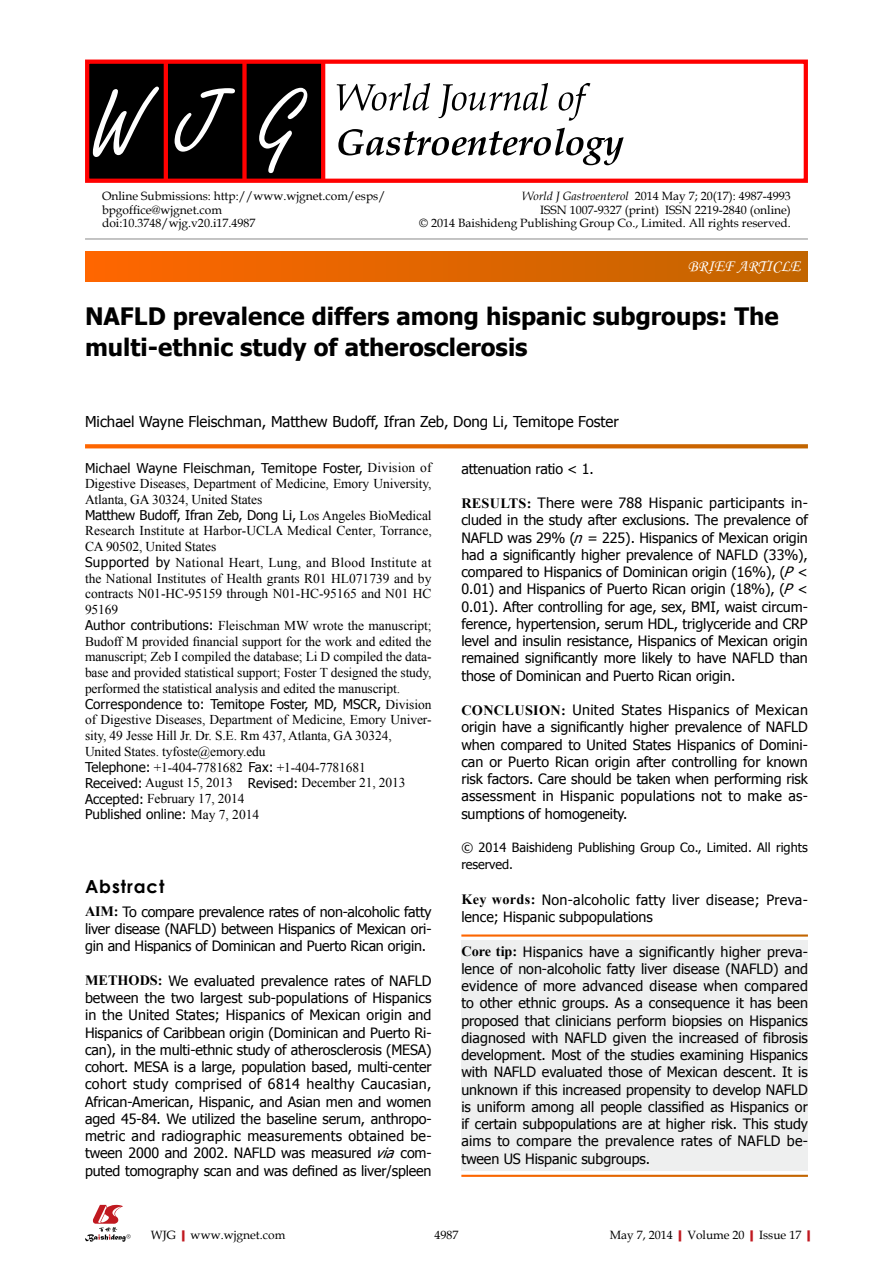
<style>
.page{position:relative;width:893px;height:1263px;background:#fff}
.page>*{position:absolute;margin:0;border:0;box-sizing:border-box;transform-origin:0 0}
.t1{font:700 24px/31.5px "Tahoma";color:#000}
.t2{font:700 18px "Century Gothic";letter-spacing:.05em;color:#000}
.t3{font:16.5px "Monotype Corsiva";color:#fff}
.t4{font:15px "Tahoma";color:#000}
.t5{font:14.25px/17.2px "Tahoma";letter-spacing:-.005em;color:#000;text-align:justify}
.t6{font:13.5px/15.8px "Times New Roman";letter-spacing:-.01em;color:#000}
.t7{font:13.5px "Tahoma";color:#000}
.t8{font:12.75px/17.2px "Tahoma";color:#000}
.t9{font:12px/13.5px "Book Antiqua";color:#000}
.s1{font-style:italic}
.s2{font-family:"Times New Roman"}
.s3{font-family:"Tahoma"}
.s4{font-family:"Times New Roman";font-weight:700}
.s5{font-weight:700;color:#c01920}
</style>
<div class="page">
<div style="left:461px;top:940px;width:347px;height:231px;background:#eeefef"></div>
<div style="left:85px;top:252px;width:723px;height:29px;background:linear-gradient(to right,#f60,#c16500)"></div>
<hr style="left:85px;top:239px;width:723px;height:1px;background:#898989">
<div style="left:87px;top:61px;width:236px;height:121px;background:#000"></div>
<hr style="left:164px;top:61px;width:4px;height:121px;background:#f00">
<div style="left:242px;top:61px;width:5px;height:121px;background:#f00"></div>
<hr style="left:321px;top:61px;width:4px;height:121px;background:#f00">
<div style="left:85px;top:60px;width:723px;height:123px;border:4px solid #f00"></div>
<svg style="left:259px;top:88px;width:48px;height:85px"></svg>
<svg style="left:175px;top:88px;width:60px;height:64px"></svg>
<svg style="left:93px;top:87px;width:66px;height:70px"></svg>
<svg style="left:337px;top:83px;width:253px;height:38px"></svg>
<svg style="left:338px;top:128px;width:286px;height:37px"></svg>
<svg style="left:85px;top:1205px;width:46px;height:37px"></svg>
<svg style="left:85px;top:444px;width:723px;height:4px;background:#e16d0d"></svg>
<p class="t9" style="left:102px;top:189px;width:285px">Online Submissions: http://www.wjgnet.com/esps/ bpgoffice@wjgnet.com<br>doi:10.3748/wjg.v20.i17.4987</p>
<p class="t9" style="left:419px;top:189px;width:373px;text-align:right"><span class="s1">World J Gastroenterol</span> 2014 May 7; 20(17): 4987-4993<br>ISSN 1007-9327 (print) ISSN 2219-2840 (online)<br>© 2014 Baishideng Publishing Group Co., Limited. All rights reserved.</p>
<p class="t3" style="left:688px;top:256px;width:114px">BRIEF ARTICLE</p>
<h1 class="t1" style="left:85px;top:298px;width:695px">NAFLD prevalence differs among hispanic subgroups: The multi-ethnic study of atherosclerosis</h1>
<p class="t4" style="left:85px;top:412px;width:535px">Michael Wayne Fleischman, Matthew Budoff, Ifran Zeb, Dong Li, Temitope Foster</p>
<p class="t7" style="left:85px;top:459px;width:348px">Michael Wayne Fleischman, Temitope Foster, <span class="s2">Division of</span></p>
<p class="t6" style="left:85px;top:476px;width:348px">Digestive Diseases, Department of Medicine, Emory University,<br>Atlanta, GA 30324, United States</p>
<p class="t7" style="left:85px;top:506px;width:348px">Matthew Budoff, Ifran Zeb, Dong Li, <span class="s2">Los Angeles BioMedical</span></p>
<p class="t6" style="left:85px;top:523px;width:348px">Research Institute at Harbor-UCLA Medical Center, Torrance, CA 90502, United States<br><span class="s3">Supported by</span> National Heart, Lung, and Blood Institute at the National Institutes of Health grants R01 HL071739 and by contracts N01-HC-95159 through N01-HC-95165 and N01 HC 95169<br><span class="s3">Author contributions:</span> Fleischman MW wrote the manuscript; Budoff M provided financial support for the work and edited the manuscript; Zeb I compiled the database; Li D compiled the data&shy;base and provided statistical support; Foster T designed the study, performed the statistical analysis and edited the manuscript.</p>
<p class="t7" style="left:85px;top:695px;width:348px">Correspondence to: Temitope Foster, MD, MSCR, <span class="s2">Division</span></p>
<p class="t6" style="left:85px;top:712px;width:348px">of Digestive Diseases, Department of Medicine, Emory Univer&shy;sity, 49 Jesse Hill Jr. Dr. S.E. Rm 437, Atlanta, GA 30324,<br>United States. tyfoste@emory.edu<br><span class="s3">Telephone:</span> +1-404-7781682 <span class="s3">Fax:</span> +1-404-7781681<br><span class="s3">Received:</span> August 15, 2013 <span class="s3">Revised:</span> December 21, 2013<br><span class="s3">Accepted:</span> February 17, 2014</p>
<p class="t7" style="left:85px;top:805px;width:176px">Published online: <span class="s2">May 7, 2014</span></p>
<p class="t5" style="left:461px;top:459px;width:134px">attenuation ratio &lt; 1.</p>
<p class="t5" style="left:461px;top:493px;width:348px"><span class="s4">RESULTS:</span> There were 788 Hispanic participants in&shy;cluded in the study after exclusions. The prevalence of NAFLD was 29% (<span class="s1">n</span>= 225). Hispanics of Mexican origin had a significantly higher prevalence of NAFLD (33%), compared to Hispanics of Dominican origin (16%), (<span class="s1">P</span> &lt; 0.01) and Hispanics of Puerto Rican origin (18%), (<span class="s1">P</span>&lt; 0.01). After controlling for age, sex, BMI, waist circum&shy;ference, hypertension, serum HDL, triglyceride and CRP level and insulin resistance, Hispanics of Mexican origin remained significantly more likely to have NAFLD than those of Dominican and Puerto Rican origin.</p>
<p class="t5" style="left:461px;top:700px;width:348px"><span class="s4">CONCLUSION:</span> United States Hispanics of Mexican origin have a significantly higher prevalence of NAFLD when compared to United States Hispanics of Domini&shy;can or Puerto Rican origin after controlling for known risk factors. Care should be taken when performing risk assessment in Hispanic populations not to make as&shy;sumptions of homogeneity.</p>
<p class="t8" style="left:461px;top:838px;width:348px">© 2014 Baishideng Publishing Group Co., Limited. All rights reserved.</p>
<p class="t5" style="left:461px;top:890px;width:348px"><span class="s4">Key words:</span> Non-alcoholic fatty liver disease; Preva&shy;lence; Hispanic subpopulations</p>
<p class="t5" style="left:461px;top:942px;width:348px"><span class="s4">Core tip:</span> Hispanics have a significantly higher preva&shy;lence of non-alcoholic fatty liver disease (NAFLD) and evidence of more advanced disease when compared to other ethnic groups. As a consequence it has been proposed that clinicians perform biopsies on Hispanics diagnosed with NAFLD given the increased of fibrosis development. Most of the studies examining Hispanics with NAFLD evaluated those of Mexican descent. It is unknown if this increased propensity to develop NAFLD is uniform among all people classified as Hispanics or if certain subpopulations are at higher risk. This study aims to compare the prevalence rates of NAFLD be&shy;tween US Hispanic subgroups.</p>
<p class="t2" style="left:85px;top:873px;width:81px">Abstract</p>
<p class="t5" style="left:85px;top:902px;width:348px"><span class="s4">AIM:</span> To compare prevalence rates of non-alcoholic fatty liver disease (NAFLD) between Hispanics of Mexican ori&shy;gin and Hispanics of Dominican and Puerto Rican origin.</p>
<p class="t5" style="left:85px;top:971px;width:348px"><span class="s4">METHODS:</span> We evaluated prevalence rates of NAFLD between the two largest sub-populations of Hispanics in the United States; Hispanics of Mexican origin and Hispanics of Caribbean origin (Dominican and Puerto Ri&shy;can), in the multi-ethnic study of atherosclerosis (MESA) cohort. MESA is a large, population based, multi-center cohort study comprised of 6814 healthy Caucasian, African-American, Hispanic, and Asian men and women aged 45-84. We utilized the baseline serum, anthropo&shy;metric and radiographic measurements obtained be&shy;tween 2000 and 2002. NAFLD was measured <span class="s1">via</span> com&shy;puted tomography scan and was defined as liver/spleen</p>
<p class="t9" style="left:151px;top:1227px;width:136px">WJG<span class="s5">|</span>www.wjgnet.com</p>
<p class="t9" style="left:434px;top:1227px;width:25px">4987</p>
<p class="t9" style="left:610px;top:1227px;width:208px">May 7, 2014<span class="s5">|</span>Volume 20<span class="s5">|</span>Issue 17<span class="s5">|</span></p>
</div>
